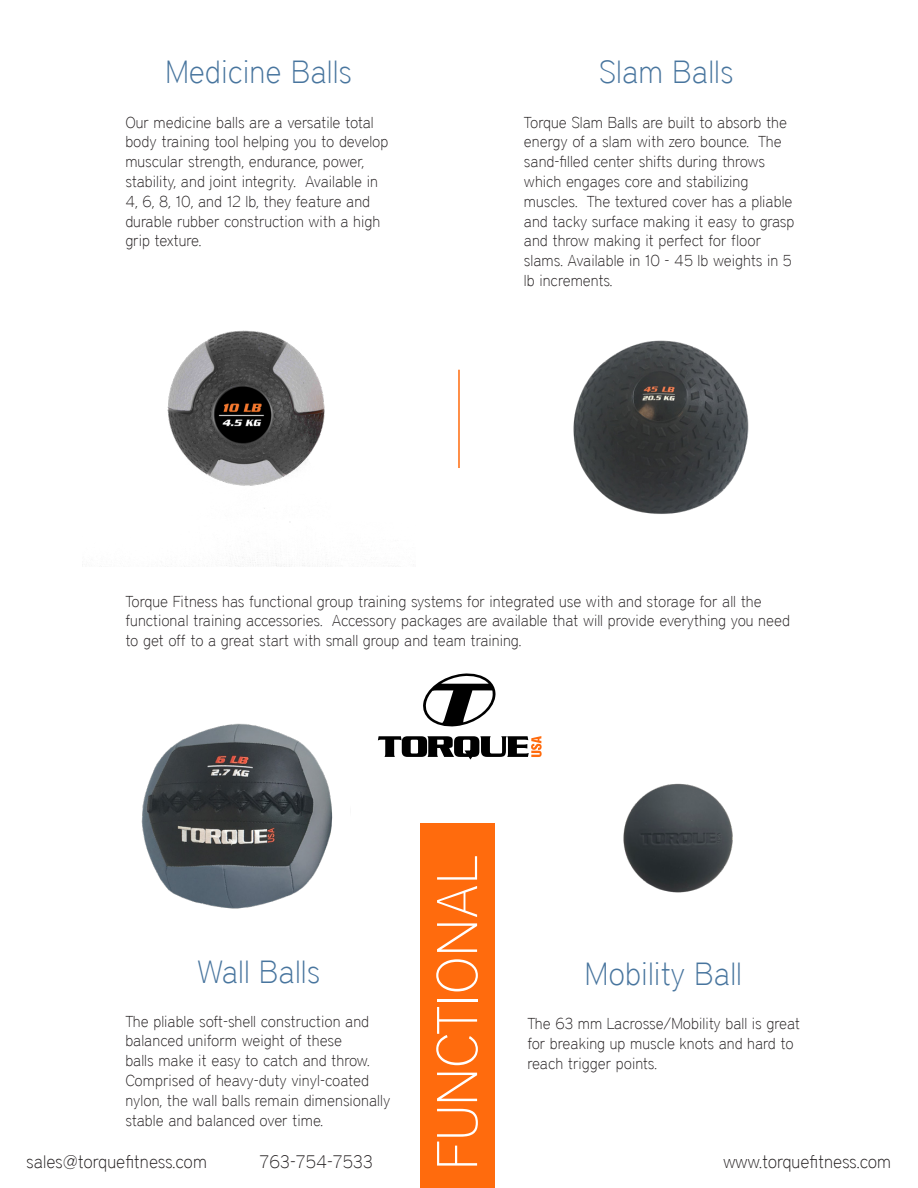
<style>
.page{position:relative;width:918px;height:1188px;background:#fff}
.page>*{position:absolute;margin:0;border:0;box-sizing:border-box;transform-origin:0 0}
.t1{font:100 57px "District";letter-spacing:.01em;color:#fff}
.t2{font:100 31.95px "District";color:#48759e}
.t3{font:100 18px "District";color:#231f20}
.t4{font:100 15.75px/19.8px "District";color:#231f20}
</style>
<div class="page">
<svg style="left:378px;top:736px;width:164px;height:24px"></svg>
<svg style="left:423px;top:674px;width:72px;height:52px"></svg>
<img style="left:573px;top:340px;width:176px;height:174px">
<img style="left:141px;top:723px;width:192px;height:186px">
<hr style="left:458px;top:370px;width:2px;height:98px;background:#ff6b0d">
<div style="left:420px;top:823px;width:75px;height:365px;background:#ff6b0d"></div>
<img style="left:167px;top:330px;width:161px;height:237px">
<img style="left:623px;top:783px;width:110px;height:110px">
<p class="t2" style="left:165px;top:53px;width:188px">Medicine Balls</p>
<p class="t2" style="left:599px;top:53px;width:136px">Slam Balls</p>
<p class="t4" style="left:125px;top:112px;width:265px">Our medicine balls are a versatile total body training tool helping you to develop muscular strength, endurance, power, stability, and joint integrity. Available in 4, 6, 8, 10, and 12 lb, they feature and durable rubber construction with a high grip texture.</p>
<p class="t4" style="left:524px;top:112px;width:272px">Torque Slam Balls are built to absorb the energy of a slam with zero bounce. The sand-filled center shifts during throws which engages core and stabilizing muscles. The textured cover has a pliable and tacky surface making it easy to grasp and throw making it perfect for floor slams. Available in 10 - 45 lb weights in 5 lb increments.</p>
<p class="t4" style="left:125px;top:591px;width:666px">Torque Fitness has functional group training systems for integrated use with and storage for all the functional training accessories. Accessory packages are available that will provide everything you need to get off to a great start with small group and team training.</p>
<p class="t1" style="left:424px;top:1170px;width:316px;rotate:-90deg">FUNCTIONAL</p>
<p class="t2" style="left:197px;top:953px;width:124px">Wall Balls</p>
<p class="t2" style="left:585px;top:955px;width:159px">Mobility Ball</p>
<p class="t4" style="left:125px;top:1011px;width:267px">The pliable soft-shell construction and balanced uniform weight of these<br>balls make it easy to catch and throw.<br>Comprised of heavy-duty vinyl-coated nylon, the wall balls remain dimensionally stable and balanced over time.</p>
<p class="t4" style="left:527px;top:1014px;width:274px">The 63 mm Lacrosse/Mobility ball is great for breaking up muscle knots and hard to reach trigger points.</p>
<p class="t3" style="left:26px;top:1151px;width:182px">sales@torquefitness.com</p>
<p class="t3" style="left:260px;top:1151px;width:115px">763-754-7533</p>
<p class="t3" style="left:723px;top:1151px;width:170px">www.torquefitness.com</p>
</div>
